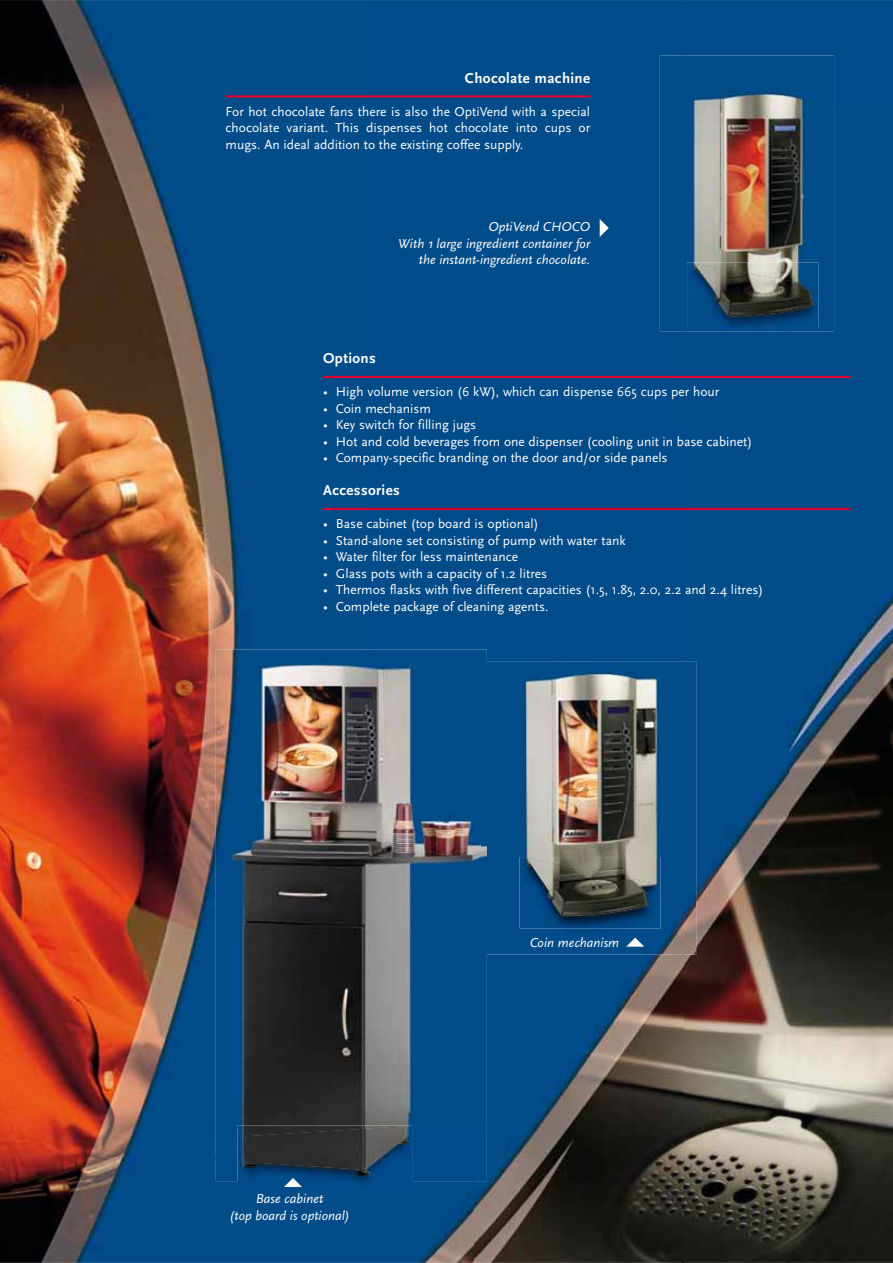
<style>
.page{position:relative;width:893px;height:1263px;background:#fff}
.page>*{position:absolute;margin:0;border:0;box-sizing:border-box;transform-origin:0 0}
.t1{font:700 15px "Scala Sans";letter-spacing:.025em;color:#fff}
.t2{font:13.5px/16.5px "Scala Sans";color:#fff;text-align:justify}
.t3{font:italic 13.5px/16.5px "Scala Sans";color:#fff;text-align:right}
</style>
<div class="page">
<img style="left:0;top:0;width:682px;height:684px">
<div style="left:682px;top:0;width:211px;height:105px;background:#004b89"></div>
<img style="left:788px;top:105px;width:105px;height:1158px">
<img style="left:682px;top:332px;width:106px;height:931px">
<img style="left:0;top:684px;width:216px;height:473px">
<img style="left:473px;top:955px;width:210px;height:308px">
<img style="left:0;top:1157px;width:473px;height:106px">
<hr style="left:323px;top:376px;width:527px;height:2px;background:#dc002e">
<hr style="left:323px;top:508px;width:527px;height:2px;background:#dc002e">
<img style="left:238px;top:1128px;width:174px;height:59px">
<img style="left:216px;top:649px;width:271px;height:479px">
<img style="left:216px;top:1128px;width:23px;height:53px">
<div style="left:411px;top:1128px;width:76px;height:53px;background:#004b89"></div>
<img style="left:660px;top:55px;width:174px;height:277px">
<img style="left:687px;top:263px;width:131px;height:66px">
<img style="left:694px;top:264px;width:119px;height:52px">
<img style="left:482px;top:661px;width:214px;height:294px">
<img style="left:519px;top:857px;width:141px;height:71px">
<img style="left:527px;top:858px;width:129px;height:58px">
<hr style="left:226px;top:95px;width:364px;height:3px;background:#dc002e">
<svg style="left:626px;top:938px;width:18px;height:9px"></svg>
<svg style="left:242px;top:1126px;width:164px;height:61px;background:#253d51"></svg>
<svg style="left:600px;top:219px;width:9px;height:18px"></svg>
<p class="t1" style="left:465px;top:72px;width:127px">Chocolate machine</p>
<p class="t2" style="left:226px;top:104px;width:366px">For hot chocolate fans there is also the OptiVend with a special chocolate variant. This dispenses hot chocolate into cups or mugs. An ideal addition to the existing coffee supply.</p>
<p class="t3" style="left:398px;top:220px;width:193px">OptiVend CHOCO<br>With 1 large ingredient container for the instant-ingredient chocolate.</p>
<p class="t1" style="left:323px;top:352px;width:54px">Options</p>
<p class="t2" style="left:323px;top:385px;width:398px">• High volume version (6 kW), which can dispense 665 cups per hour</p>
<p class="t2" style="left:323px;top:401px;width:109px">• Coin mechanism</p>
<p class="t2" style="left:323px;top:418px;width:155px">• Key switch for filling jugs</p>
<p class="t2" style="left:323px;top:434px;width:431px">• Hot and cold beverages from one dispenser (cooling unit in base cabinet)</p>
<p class="t2" style="left:323px;top:451px;width:346px">• Company-specific branding on the door and/or side panels</p>
<p class="t1" style="left:323px;top:484px;width:78px">Accessories</p>
<p class="t2" style="left:323px;top:517px;width:217px">• Base cabinet (top board is optional)</p>
<p class="t2" style="left:323px;top:533px;width:304px">• Stand-alone set consisting of pump with water tank</p>
<p class="t2" style="left:323px;top:550px;width:196px">• Water filter for less maintenance</p>
<p class="t2" style="left:323px;top:566px;width:226px">• Glass pots with a capacity of 1.2 litres</p>
<p class="t2" style="left:323px;top:583px;width:442px">• Thermos flasks with five different capacities (1.5, 1.85, 2.0, 2.2 and 2.4 litres)</p>
<p class="t2" style="left:323px;top:599px;width:227px">• Complete package of cleaning agents.</p>
<p class="t3" style="left:229px;top:1192px;width:122px;text-align:center">Base cabinet<br>(top board is optional)</p>
<p class="t3" style="left:530px;top:936px;width:91px">Coin mechanism</p>
</div>
